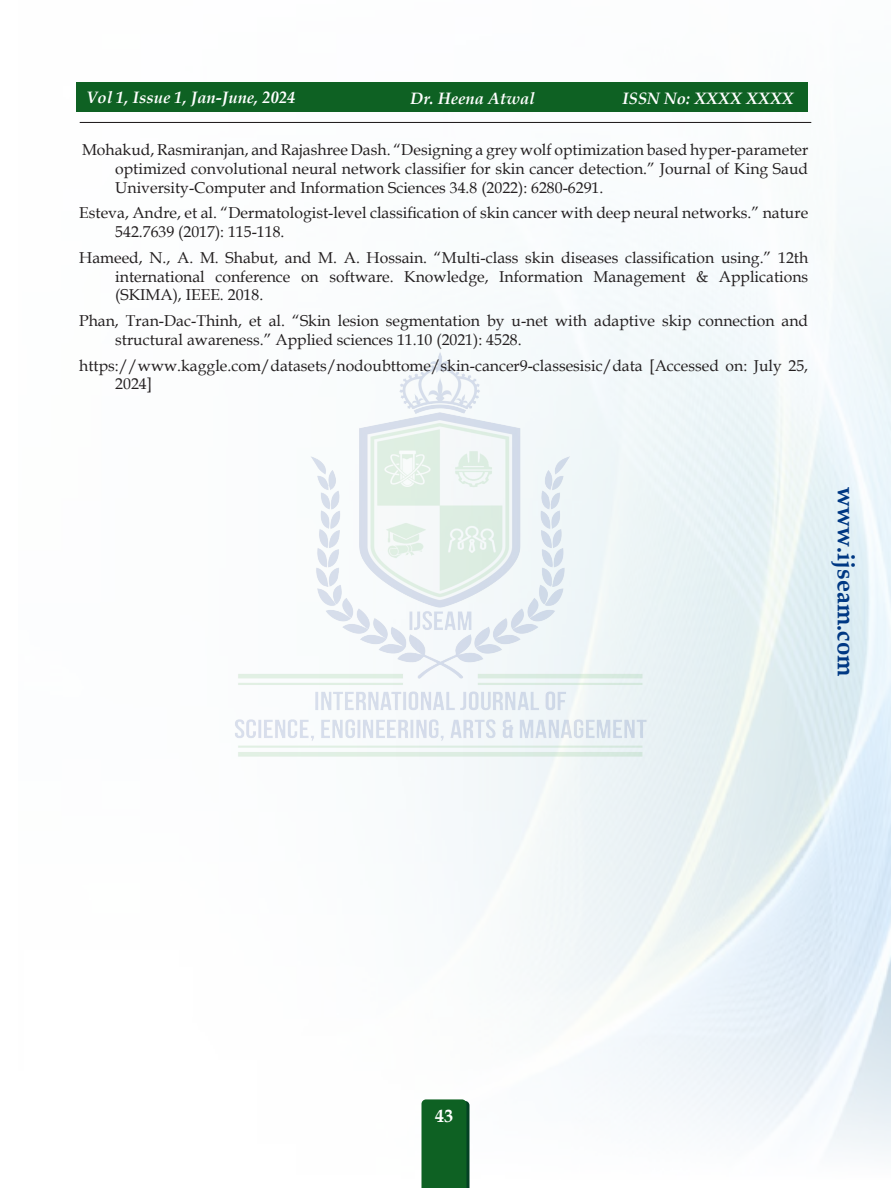
<style>
.page{position:relative;width:891px;height:1188px;background:#fff}
.page>*{position:absolute;margin:0;border:0;box-sizing:border-box;transform-origin:0 0}
.t1{font:700 24px "Book Antiqua";color:#003883}
.t2{font:700 18px "Book Antiqua";color:#fff}
.t3{font:italic 700 16.5px "Book Antiqua";color:#fff}
.TEXT{font:15.75px/18.9px "Book Antiqua";color:#231f20}
</style>
<div class="page">
<img style="left:76px;top:82px;width:815px;height:1098px">
<div style="left:76px;top:83px;width:731px;height:29px;background:#0e6123"></div>
<hr style="left:80px;top:122px;width:731px;height:1px;background:#231f20">
<svg style="left:422px;top:1099px;width:48px;height:89px;background:#116127"></svg>
<img style="left:232px;top:346px;width:419px;height:417px">
<p class="t3" style="left:87px;top:86px;width:211px">Vol 1, Issue 1, Jan-June, 2024</p>
<p class="t3" style="left:411px;top:87px;width:126px">Dr. Heena Atwal</p>
<p class="t3" style="left:622px;top:87px;width:173px">ISSN No: XXXX XXXX</p>
<p class="TEXT" style="left:115px;top:140px;width:695px;text-align:justify;text-indent:-33px">Mohakud, Rasmiranjan, and Rajashree Dash. “Designing a grey wolf optimization based hyper-parameter optimized convolutional neural network classifier for skin cancer detection.” Journal of King Saud University-Computer and Information Sciences 34.8 (2022): 6280-6291.</p>
<p class="TEXT" style="left:115px;top:203px;width:694px;text-indent:-36px">Esteva, Andre, et al. “Dermatologist-level classification of skin cancer with deep neural networks.” nature<br>542.7639 (2017): 115-118.</p>
<p class="TEXT" style="left:115px;top:248px;width:694px;text-align:justify;text-indent:-36px">Hameed, N., A. M. Shabut, and M. A. Hossain. “Multi-class skin diseases classification using.” 12th international conference on software. Knowledge, Information Management &amp; Applications (SKIMA), IEEE. 2018.</p>
<p class="TEXT" style="left:115px;top:311px;width:695px;text-indent:-36px">Phan, Tran-Dac-Thinh, et al. “Skin lesion segmentation by u-net with adaptive skip connection and structural awareness.” Applied sciences 11.10 (2021): 4528.</p>
<p class="TEXT" style="left:115px;top:355px;width:695px;text-indent:-36px">https://www.kaggle.com/datasets/nodoubttome/skin-cancer9-classesisic/data [Accessed on: July 25,<br>2024]</p>
<h1 class="t1" style="left:862px;top:487px;width:191px;rotate:90deg">www.ijseam.com</h1>
<p class="t2" style="left:435px;top:1103px;width:19px">43</p>
</div>
